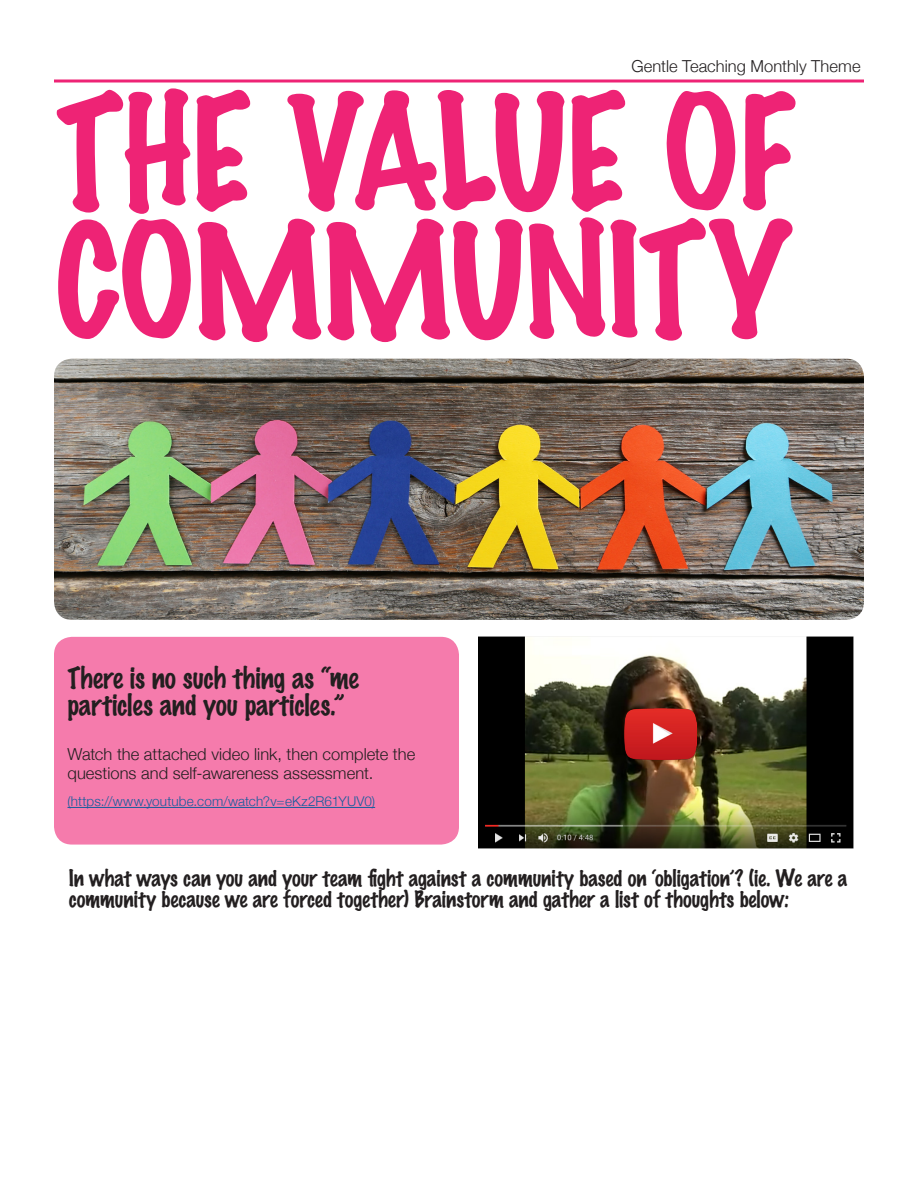
<style>
.page{position:relative;width:918px;height:1188px;background:#fff}
.page>*{position:absolute;margin:0;border:0;box-sizing:border-box;transform-origin:0 0}
.copy{font:100 142.5px "Marker Felt";letter-spacing:-.02em;color:#ee2375}
.copy-2{font:100 27px/27px "Marker Felt";letter-spacing:-.005em;color:#231f20}
.copy-3{font:100 21px/21px "Marker Felt";letter-spacing:-.005em;color:#231f20}
.copy-4{font:300 16.5px/18.8px "Helvetica Neue";letter-spacing:.005em;color:#231f20}
.copy-5{font:300 13.5px "Helvetica Neue";letter-spacing:.01em;color:#175d9e}
</style>
<div class="page">
<hr style="left:54px;top:80px;width:810px;height:2px;background:#ee2375">
<div style="left:54px;top:637px;width:405px;height:208px;background:#f57bac;border-radius:18px"></div>
<hr style="left:68px;top:807px;width:307px;height:1px;background:#175d9e">
<img style="left:479px;top:637px;width:375px;height:212px">
<img style="left:54px;top:359px;width:810px;height:261px">
<img style="left:624px;top:709px;width:72px;height:50px">
<p class="copy-4" style="left:631px;top:56px;width:231px">Gentle Teaching Monthly Theme</p>
<p class="copy" style="left:55px;top:40px;width:742px">THE VALUE OF</p>
<p class="copy" style="left:55px;top:168px;width:736px">COMMUNITY</p>
<p class="copy-2" style="left:68px;top:664px;width:293px">There is no such thing as “me particles and you particles.”</p>
<p class="copy-4" style="left:68px;top:744px;width:349px">Watch the attached video link, then complete the questions and self-awareness assessment.</p>
<p class="copy-5" style="left:68px;top:790px;width:309px">(https://www.youtube.com/watch?v=eKz2R61YUV0)</p>
<p class="copy-3" style="left:69px;top:867px;width:780px">In what ways can you and your team fight against a community based on ‘obligation’? (ie. We are a community because we are forced together) Brainstorm and gather a list of thoughts below:</p>
</div>
